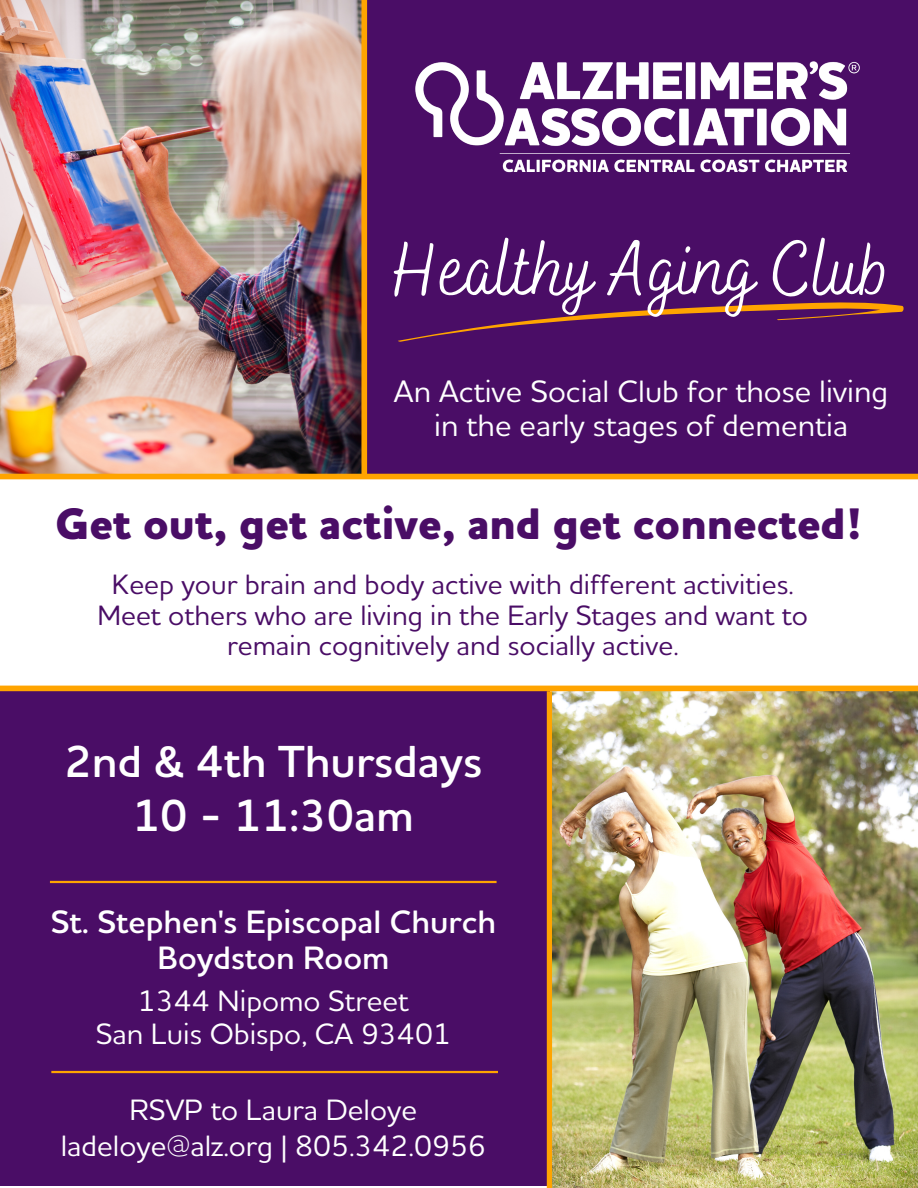
<style>
.page{position:relative;width:918px;height:1188px;background:#fff}
.page>*{position:absolute;margin:0;border:0;box-sizing:border-box;transform-origin:0 0}
.t1{font:77.1px "Bakerie Smooth";color:#fff}
.t2{font:600 45.75px/54px "Houschka Alt Pro";color:#fff;text-align:center}
.t3{font:800 45px "Houschka Alt Pro";color:#4a0d66}
.t4{font:600 33px/36px "Houschka Alt Pro";color:#fff;text-align:center}
.t5{font:500 31.5px/33.8px "Houschka Alt Pro";color:#fff;text-align:center}
.t6{font:500 30px/32.7px "Houschka Alt Pro";color:#fff;text-align:center}
.t7{font:500 28.5px/30.3px "Houschka Alt Pro";color:#4a0d66;text-align:center}
</style>
<div class="page">
<img style="left:0;top:0;width:361px;height:474px">
<div style="left:364px;top:0;width:554px;height:477px;background:#4a0d66"></div>
<div style="left:0;top:691px;width:550px;height:495px;background:#4a0d66"></div>
<div style="left:547px;top:691px;width:5px;height:497px;background:#ffa400"></div>
<img style="left:552px;top:691px;width:366px;height:497px">
<div style="left:0;top:686px;width:918px;height:5px;background:#ffa400"></div>
<div style="left:0;top:474px;width:918px;height:5px;background:#ffa400"></div>
<div style="left:361px;top:0;width:6px;height:477px;background:#ffa400"></div>
<img style="left:415px;top:61px;width:445px;height:112px">
<svg style="left:398px;top:302px;width:506px;height:40px"></svg>
<hr style="left:50px;top:881px;width:447px;height:2px;background:#ffa400">
<hr style="left:51px;top:1071px;width:447px;height:2px;background:#ffa400">
<h1 class="t1" style="left:392px;top:224px;width:499px">Healthy Aging Club</h1>
<p class="t5" style="left:394px;top:374px;width:496px">An Active Social Club for those living in the early stages of dementia</p>
<h3 class="t3" style="left:56px;top:495px;width:808px">Get out, get active, and get connected!</h3>
<p class="t7" style="left:97px;top:569px;width:712px">Keep your brain and body active with different activities.<br>Meet others who are living in the Early Stages and want to remain cognitively and socially active.</p>
<h2 class="t2" style="left:65px;top:733px;width:419px">2nd &amp; 4th Thursdays<br>10 - 11:30am</h2>
<p class="t4" style="left:51px;top:902px;width:447px">St. Stephen's Episcopal Church<br>Boydston Room</p>
<p class="t6" style="left:96px;top:984px;width:357px">1344 Nipomo Street<br>San Luis Obispo, CA 93401</p>
<p class="t6" style="left:61px;top:1091px;width:427px;line-height:36px">RSVP to Laura Deloye ladeloye@alz.org | 805.342.0956</p>
</div>
